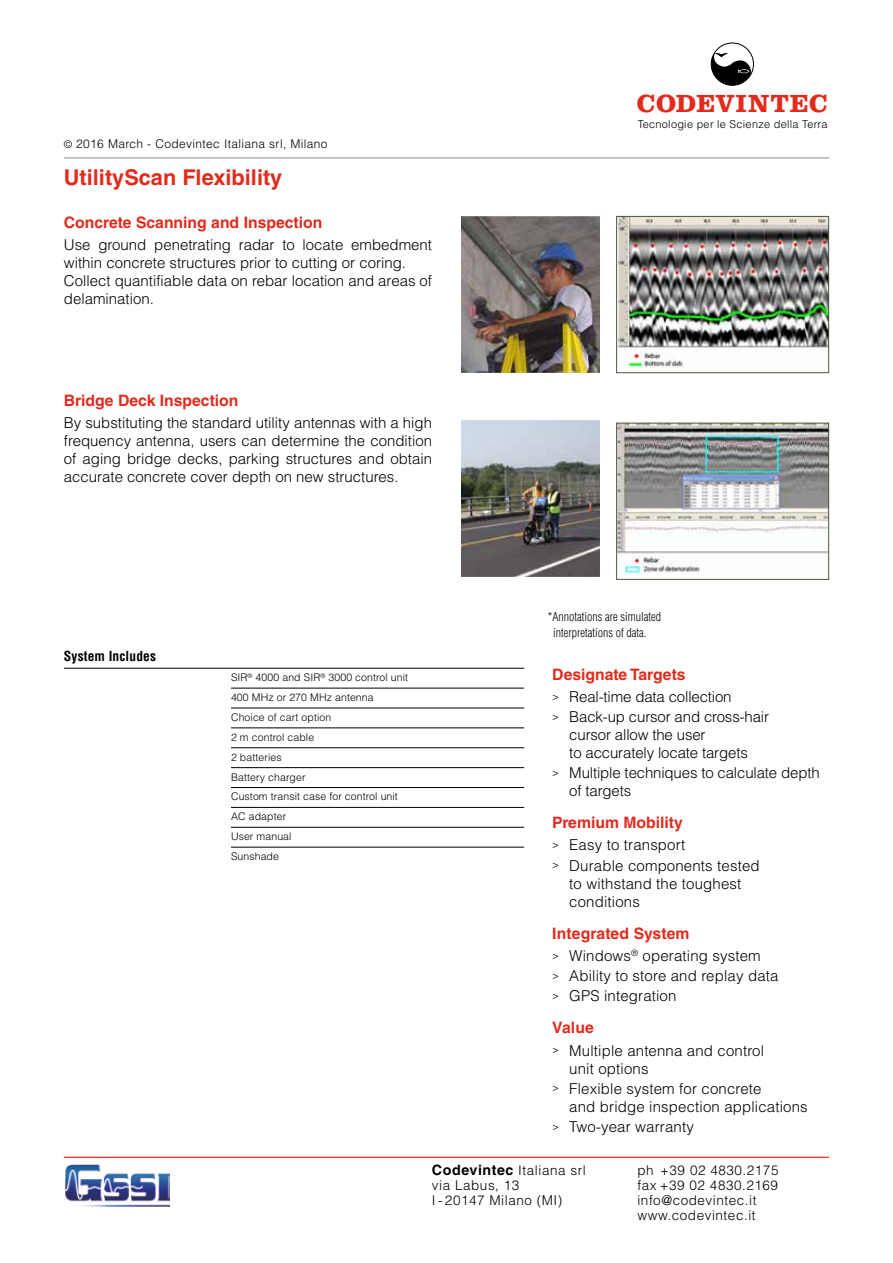
<style>
.page{position:relative;width:893px;height:1263px;background:#fff}
.page>*{position:absolute;margin:0;border:0;box-sizing:border-box;transform-origin:0 0}
.t1{font:700 25.8px "Clarendon LT Std";letter-spacing:.03em;color:#e22b1c}
.t2{font:700 21.75px "Helvetica LT Std";color:#e22b1c}
.t3{font:700 15.75px "Helvetica LT Std";color:#e22b1c}
.t4{font:300 15px/18px "Helvetica LT Std";color:#000}
.t5{font:300 13.5px/15px "Helvetica LT Std";letter-spacing:.04em;color:#000}
.t6{font:700 condensed 13.5px "Helvetica LT Std";letter-spacing:.01em;color:#000}
.t7{font:300 condensed 12px/16.2px "Helvetica LT Std";color:#000}
.t8{font:300 12px "Helvetica LT Std";letter-spacing:.03em;color:#000}
.t9{font:300 10.95px "Helvetica LT Std";letter-spacing:.025em;color:#000}
.t10{font:300 10.5px/20px "Helvetica LT Std";letter-spacing:.01em;color:#000}
.s1{font-size:10.5px}
.s2{font-weight:700;font-size:14.25px}
</style>
<div class="page">
<hr style="left:64px;top:1157px;width:765px;height:1px;background:#e22b1c">
<hr style="left:64px;top:157px;width:765px;height:2px;background:#9d9d9c">
<svg style="left:711px;top:43px;width:42px;height:42px"></svg>
<div style="left:711px;top:43px;width:43px;height:43px;border:1px solid #000;border-radius:50%"></div>
<img style="left:65px;top:1164px;width:105px;height:42px">
<hr style="left:64px;top:668px;width:460px;height:1px;background:#000">
<hr style="left:231px;top:688px;width:293px;height:1px;background:#000">
<hr style="left:231px;top:708px;width:293px;height:1px;background:#000">
<hr style="left:231px;top:728px;width:293px;height:1px;background:#000">
<hr style="left:231px;top:747px;width:293px;height:1px;background:#000">
<hr style="left:231px;top:767px;width:293px;height:1px;background:#000">
<hr style="left:231px;top:787px;width:293px;height:1px;background:#000">
<hr style="left:231px;top:807px;width:293px;height:1px;background:#000">
<hr style="left:231px;top:827px;width:293px;height:1px;background:#000">
<hr style="left:231px;top:847px;width:293px;height:1px;background:#000">
<img style="left:461px;top:216px;width:138px;height:157px">
<img style="left:618px;top:218px;width:209px;height:150px">
<div style="left:616px;top:216px;width:213px;height:157px;border:1px solid #49583f"></div>
<img style="left:461px;top:421px;width:138px;height:155px">
<img style="left:618px;top:425px;width:209px;height:148px">
<div style="left:616px;top:423px;width:213px;height:157px;border:1px solid #49583f"></div>
<p class="t8" style="left:64px;top:136px;width:265px"><span class="s1">©</span> 2016 March - Codevintec Italiana srl, Milano</p>
<h2 class="t2" style="left:64px;top:164px;width:220px">UtilityScan Flexibility</h2>
<p class="t3" style="left:64px;top:213px;width:260px">Concrete Scanning and Inspection</p>
<p class="t4" style="left:64px;top:236px;width:370px">Use ground penetrating radar to locate embedment within concrete structures prior to cutting or coring.<br>Collect quantifiable data on rebar location and areas of delamination.</p>
<p class="t3" style="left:64px;top:391px;width:176px">Bridge Deck Inspection</p>
<p class="t4" style="left:64px;top:414px;width:370px;text-align:justify">By substituting the standard utility antennas with a high frequency antenna, users can determine the condition of aging bridge decks, parking structures and obtain accurate concrete cover depth on new structures.</p>
<p class="t6" style="left:64px;top:648px;width:94px">System Includes</p>
<h1 class="t1" style="left:637px;top:87px;width:192px">CODEVINTEC</h1>
<p class="t9" style="left:638px;top:117px;width:191px">Tecnologie per le Scienze della Terra</p>
<p class="t7" style="left:553px;top:608px;width:109px;text-indent:-5px">*Annotations are simulated interpretations of data.</p>
<p class="t10" style="left:231px;top:667px;width:179px">SIR<sup>®</sup> 4000 and SIR<sup>®</sup> 3000 control unit<br>400 MHz or 270 MHz antenna<br>Choice of cart option<br>2 m control cable<br>2 batteries<br>Battery charger<br>Custom transit case for control unit<br>AC adapter<br>User manual<br>Sunshade</p>
<p class="t3" style="left:552px;top:665px;width:135px">Designate Targets</p>
<p class="t4" style="left:552px;top:686px;width:218px;line-height:20.1px"><span class="s1">&gt;</span> Real-time data collection<br><span class="s1">&gt;</span> Back-up cursor and cross-hair</p>
<p class="t4" style="left:569px;top:726px;width:180px">cursor allow the user<br>to accurately locate targets</p>
<p class="t4" style="left:569px;top:764px;width:252px;text-indent:-17px"><span class="s1">&gt;</span> Multiple techniques to calculate depth of targets</p>
<p class="t3" style="left:552px;top:813px;width:132px">Premium Mobility</p>
<p class="t4" style="left:552px;top:835px;width:209px;line-height:20.1px"><span class="s1">&gt;</span> Easy to transport<br><span class="s1">&gt;</span> Durable components tested</p>
<p class="t4" style="left:569px;top:874px;width:174px">to withstand the toughest conditions</p>
<p class="t3" style="left:552px;top:923px;width:139px">Integrated System</p>
<p class="t4" style="left:552px;top:945px;width:228px;line-height:20.1px"><span class="s1">&gt;</span> Windows<sup>®</sup> operating system<br><span class="s1">&gt;</span> Ability to store and replay data <span class="s1">&gt;</span> GPS integration</p>
<p class="t3" style="left:552px;top:1018px;width:43px">Value</p>
<p class="t4" style="left:569px;top:1041px;width:196px;text-indent:-17px"><span class="s1">&gt;</span> Multiple antenna and control unit options</p>
<p class="t4" style="left:569px;top:1079px;width:240px;text-indent:-17px"><span class="s1">&gt;</span> Flexible system for concrete<br>and bridge inspection applications</p>
<p class="t4" style="left:552px;top:1117px;width:143px"><span class="s1">&gt;</span> Two-year warranty</p>
<p class="t5" style="left:432px;top:1163px;width:155px"><span class="s2">Codevintec</span> Italiana srl</p>
<p class="t5" style="left:637px;top:1163px;width:143px">ph +39 02 4830.2175</p>
<p class="t5" style="left:432px;top:1178px;width:89px">via Labus, 13</p>
<p class="t5" style="left:637px;top:1178px;width:142px">fax +39 02 4830.2169</p>
<p class="t5" style="left:432px;top:1193px;width:132px">I - 20147 Milano (MI)</p>
<p class="t5" style="left:637px;top:1193px;width:121px">info@codevintec.it www.codevintec.it</p>
</div>
